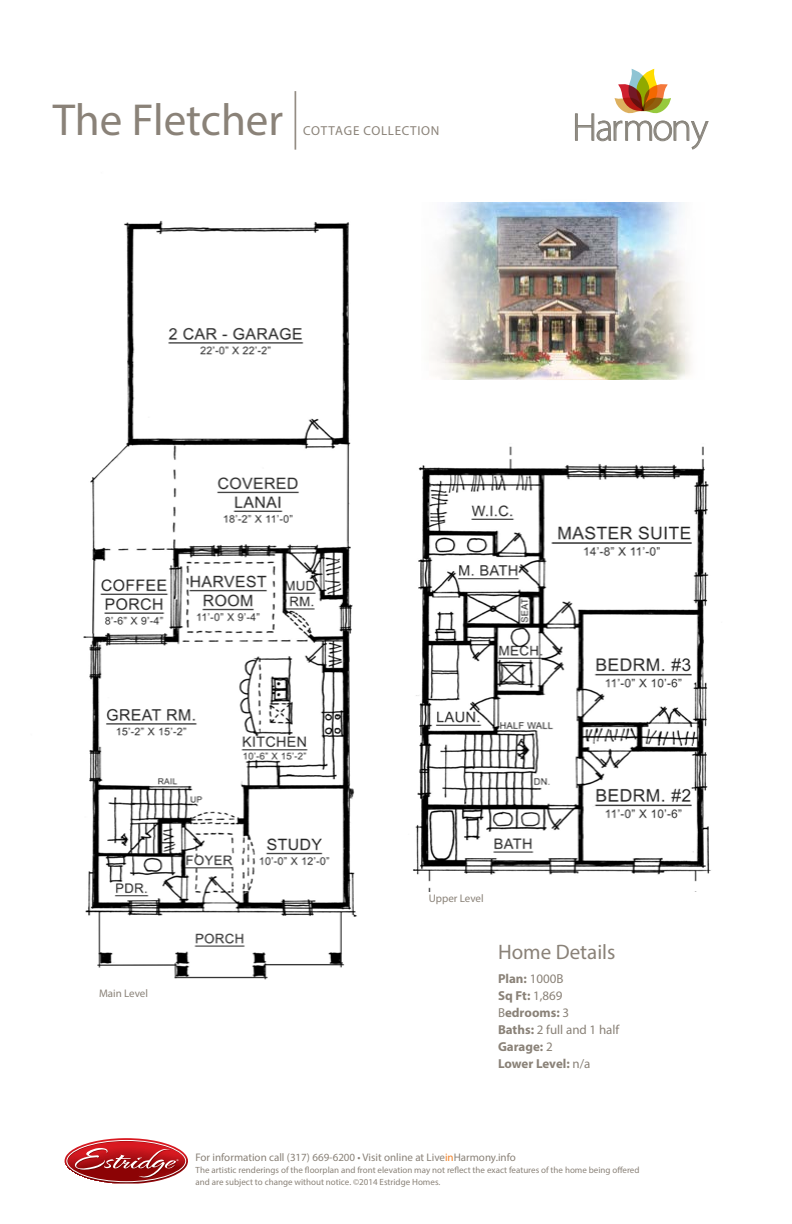
<style>
.page{position:relative;width:792px;height:1224px;background:#fff}
.page>*{position:absolute;margin:0;border:0;box-sizing:border-box;transform-origin:0 0}
.t1{font:45px "Myriad Pro";color:#8a8278}
.t2{font:300 39.3px "Myriad Pro";letter-spacing:-.05em;color:#88847b}
.t3{font:21px "Myriad Pro";color:#8a8278}
.t4{font:700 13px/17px "Myriad Pro";color:#8a8278}
.t5{font:13px "Myriad Pro";letter-spacing:.05em;color:#8a8278}
.t6{font:11px "Myriad Pro";color:#8a8278}
.t7{font:9px/12px "Myriad Pro";color:#8a8278}
.t8{font:5.4px "Myriad Pro";color:#fff}
.s1{font-size:58.5px}
.s2{font-weight:400}
.s3{color:#ef8128}
</style>
<div class="page">
<svg style="left:65px;top:1138px;width:123px;height:46px"></svg>
<svg style="left:575px;top:69px;width:134px;height:80px"></svg>
<img style="left:431px;top:202px;width:260px;height:178px">
<img style="left:83px;top:220px;width:274px;height:760px">
<img style="left:413px;top:446px;width:298px;height:446px">
<h1 class="t1" style="left:53px;top:92px;width:247px">The Fletcher <span class="s1">|</span></h1>
<h3 class="t5" style="left:303px;top:123px;width:138px">COTTAGE COLLECTION</h3>
<h2 class="t2" style="left:572px;top:104px;width:138px">Harmony</h2>
<p class="t6" style="left:99px;top:986px;width:51px">Main Level</p>
<p class="t6" style="left:429px;top:892px;width:56px">Upper Level</p>
<h3 class="t3" style="left:498px;top:939px;width:119px">Home Details</h3>
<h3 class="t4" style="left:498px;top:970px;width:123px">Plan: <span class="s2">1000B<br></span>Sq Ft: <span class="s2">1,869<br>B</span>edrooms: <span class="s2">3<br></span>Baths: <span class="s2">2 full and 1 half<br></span>Garage: <span class="s2">2<br></span>Lower Level: <span class="s2">n/a</span></h3>
<p class="t8" style="left:177px;top:1158px;width:4px">®</p>
<p class="t6" style="left:196px;top:1151px;width:322px">For information call (317) 669-6200 • Visit online at Live<span class="s3">in</span>Harmony.info</p>
<p class="t7" style="left:196px;top:1164px;width:445px">The artistic renderings of the floorplan and front elevation may not reflect the exact features of the home being offered and are subject to change without notice. ©2014 Estridge Homes.</p>
</div>
